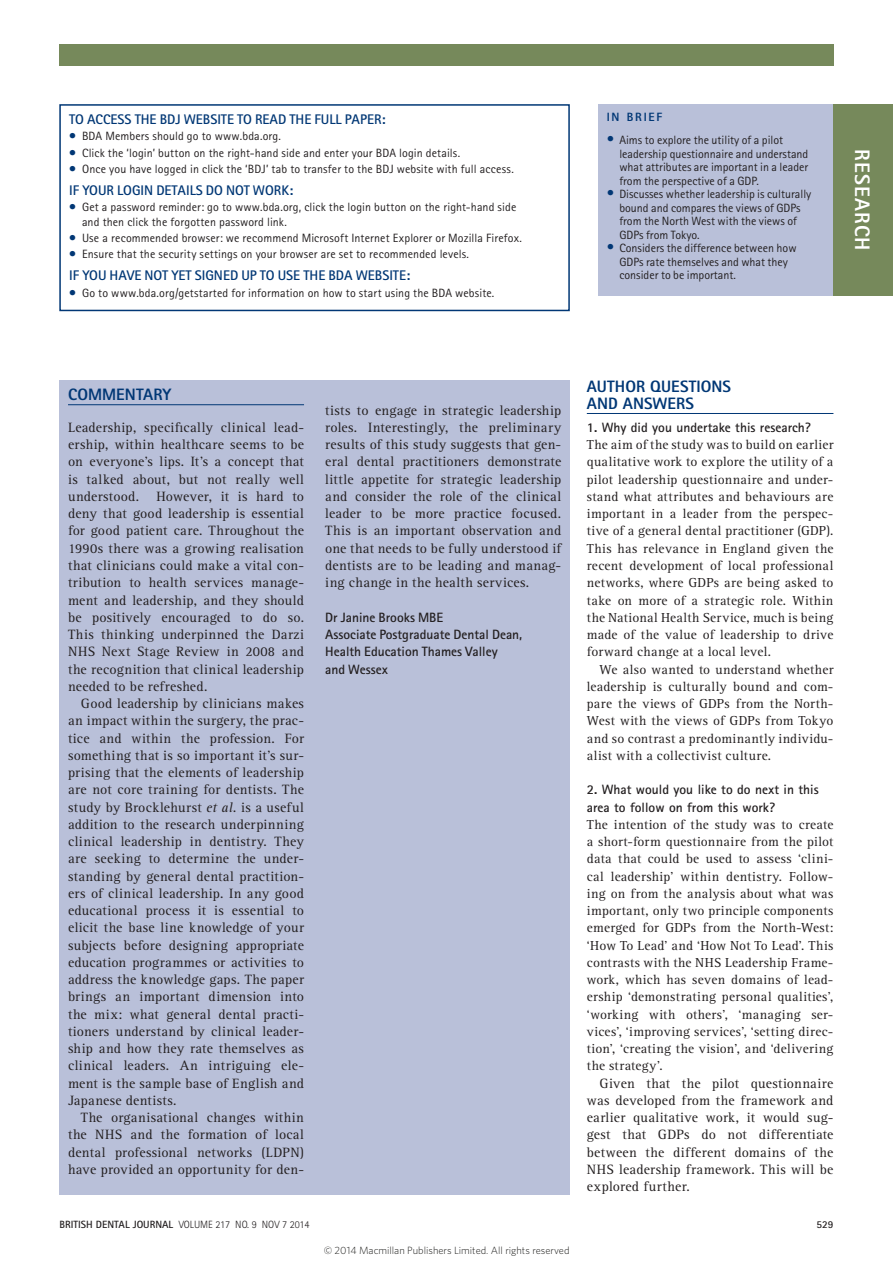
<style>
.page{position:relative;width:893px;height:1263px;background:#fff}
.page>*{position:absolute;margin:0;border:0;box-sizing:border-box;transform-origin:0 0}
._1_BDJ_page_header{font:800 21px "Rotis Sans Serif Std";letter-spacing:.055em;color:#fff}
._1_BDJ_crosshead_1{font:800 16.5px/17.2px "Rotis Sans Serif Std";color:#013775}
._1_BDJ_body{font:13.95px/17.2px "Rotis Serif Std";letter-spacing:.02em;color:#231f20;text-align:justify}
._1_BDJ_body_fullout{font:13.95px/17.2px "Rotis Serif Std";letter-spacing:.02em;color:#231f20;text-align:justify}
._2_BDJ_commentary_bo{font:700 13.95px "Rotis Sans Serif Std";color:#013775}
._1_BDJ_body_fullout-2{font:13.5px/17.2px "Rotis Serif Std";letter-spacing:.02em;color:#231f20;text-align:justify}
._1_BDJ_body-2{font:13.5px/17.2px "Rotis Serif Std";letter-spacing:.035em;color:#231f20;text-align:justify}
._2_BDJ_commentary_bo-2{font:700 13.5px/17.2px "Rotis Sans Serif Std";color:#231f20}
._1_BDJ_in_brief{font:12px/14.2px "Rotis Sans Serif Std";letter-spacing:.01em;color:#231f20}
.in_brief{font:12px/13.5px "Rotis Sans Serif Std";color:#231f20}
._1_BDJ_mini_strap{font:800 12px "Rotis Sans Serif Std";letter-spacing:.15em;color:#013775}
.t1{font:300 10.5px "Whitney";color:#1d1d1b}
.t2{font:300 10.5px "Rotis Sans Serif Std";color:#231f20}
.t3{font:700 10.5px "Rotis Sans Serif Std";color:#231f20}
.s1{color:#013775}
.s2{font-size:15px;color:#013775}
.s3{font-style:italic}
.s4{font-weight:700}
</style>
<div class="page">
<div style="left:60px;top:380px;width:510px;height:815px;background:#b9c0d9"></div>
<hr style="left:68px;top:404px;width:236px;height:1px;background:#013775">
<div style="left:598px;top:104px;width:295px;height:192px;background:#b9c0d9"></div>
<div style="left:833px;top:104px;width:60px;height:192px;background:#76895b"></div>
<hr style="left:587px;top:413px;width:246px;height:1px;background:#013775">
<div style="left:59px;top:45px;width:774px;height:21px;background:#76895b"></div>
<div style="left:59px;top:104px;width:511px;height:207px;border:2px solid #013775"></div>
<p class="_2_BDJ_commentary_bo" style="left:69px;top:110px;width:318px">TO ACCESS THE BDJ WEBSITE TO READ THE FULL PAPER:</p>
<p class="_1_BDJ_in_brief" style="left:69px;top:129px;width:213px"><span class="s1">•</span> BDA Members should go to www.bda.org.</p>
<p class="_1_BDJ_in_brief" style="left:69px;top:145px;width:392px"><span class="s1">•</span> Click the ‘login’ button on the right-hand side and enter your BDA login details.</p>
<p class="_1_BDJ_in_brief" style="left:69px;top:162px;width:446px"><span class="s1">•</span> Once you have logged in click the ‘BDJ’ tab to transfer to the BDJ website with full access.</p>
<p class="_2_BDJ_commentary_bo" style="left:69px;top:181px;width:225px">IF YOUR LOGIN DETAILS DO NOT WORK:</p>
<p class="_1_BDJ_in_brief" style="left:82px;top:200px;width:436px;text-indent:-13px"><span class="s1">•</span> Get a password reminder: go to www.bda.org, click the login button on the right-hand side and then click the forgotten password link.</p>
<p class="_1_BDJ_in_brief" style="left:69px;top:231px;width:454px"><span class="s1">•</span> Use a recommended browser: we recommend Microsoft Internet Explorer or Mozilla Firefox.</p>
<p class="_1_BDJ_in_brief" style="left:69px;top:247px;width:401px"><span class="s1">•</span> Ensure that the security settings on your browser are set to recommended levels.</p>
<p class="_2_BDJ_commentary_bo" style="left:69px;top:267px;width:342px">IF YOU HAVE NOT YET SIGNED UP TO USE THE BDA WEBSITE:</p>
<p class="_1_BDJ_in_brief" style="left:69px;top:285px;width:427px"><span class="s1">•</span> Go to www.bda.org/getstarted for information on how to start using the BDA website.</p>
<p class="_1_BDJ_mini_strap" style="left:607px;top:109px;width:57px">IN BRIEF</p>
<p class="in_brief" style="left:619px;top:133px;width:190px;text-indent:-13px"><span class="s2">•</span> Aims to explore the utility of a pilot leadership questionnaire and understand what attributes are important in a leader from the perspective of a GDP.</p>
<p class="in_brief" style="left:619px;top:187px;width:193px;text-indent:-13px"><span class="s2">•</span> Discusses whether leadership is culturally bound and compares the views of GDPs from the North West with the views of GDPs from Tokyo.</p>
<p class="in_brief" style="left:619px;top:241px;width:179px;text-indent:-13px"><span class="s2">•</span> Considers the difference between how<br>GDPs rate themselves and what they consider to be important.</p>
<p class="_1_BDJ_page_header" style="left:876px;top:149px;width:103px;rotate:90deg">RESEARCH</p>
<p class="_1_BDJ_crosshead_1" style="left:68px;top:386px;width:105px">COMMENTARY</p>
<p class="_1_BDJ_body_fullout" style="left:68px;top:419px;width:238px">Leadership, specifically clinical lead&shy;ership, within healthcare seems to be on everyone’s lips. It’s a concept that is talked about, but not really well understood. However, it is hard to deny that good leadership is essential for good patient care. Throughout the 1990s there was a growing realisation that clinicians could make a vital con&shy;tribution to health services manage&shy;ment and leadership, and they should be positively encouraged to do so.<br>This thinking underpinned the Darzi NHS Next Stage Review in 2008 and the recognition that clinical leadership needed to be refreshed.</p>
<p class="_1_BDJ_body" style="left:68px;top:695px;width:238px;text-indent:13px">Good leadership by clinicians makes an impact within the surgery, the prac&shy;tice and within the profession. For something that is so important it’s sur&shy;prising that the elements of leadership are not core training for dentists. The study by Brocklehurst <span class="s3">et al.</span> is a useful addition to the research underpinning clinical leadership in dentistry. They are seeking to determine the under&shy;standing by general dental practition&shy;ers of clinical leadership. In any good educational process it is essential to elicit the base line knowledge of your subjects before designing appropriate education programmes or activities to address the knowledge gaps. The paper brings an important dimension into the mix: what general dental practi&shy;tioners understand by clinical leader&shy;ship and how they rate themselves as clinical leaders. An intriguing ele&shy;ment is the sample base of English and Japanese dentists.</p>
<p class="_1_BDJ_body" style="left:68px;top:1109px;width:238px;text-indent:13px">The organisational changes within the NHS and the formation of local dental professional networks (LDPN) have provided an opportunity for den-</p>
<p class="_1_BDJ_body" style="left:325px;top:402px;width:238px">tists to engage in strategic leadership roles. Interestingly, the preliminary results of this study suggests that gen&shy;eral dental practitioners demonstrate little appetite for strategic leadership and consider the role of the clinical leader to be more practice focused.<br>This is an important observation and one that needs to be fully understood if dentists are to be leading and manag&shy;ing change in the health services.</p>
<p class="_2_BDJ_commentary_bo-2" style="left:325px;top:608px;width:198px">Dr Janine Brooks MBE<br>Associate Postgraduate Dental Dean,<br>Health Education Thames Valley<br>and Wessex</p>
<p class="_1_BDJ_crosshead_1" style="left:587px;top:377px;width:146px">AUTHOR QUESTIONS<br>AND ANSWERS</p>
<p class="_2_BDJ_commentary_bo-2" style="left:587px;top:418px;width:226px">1. Why did you undertake this research?</p>
<p class="_1_BDJ_body_fullout-2" style="left:587px;top:436px;width:248px">The aim of the study was to build on earlier qualitative work to explore the utility of a pilot leadership questionnaire and under&shy;stand what attributes and behaviours are important in a leader from the perspec&shy;tive of a general dental practitioner (GDP).<br>This has relevance in England given the recent development of local professional networks, where GDPs are being asked to take on more of a strategic role. Within the National Health Service, much is being made of the value of leadership to drive forward change at a local level.</p>
<p class="_1_BDJ_body-2" style="left:587px;top:661px;width:248px;text-indent:13px">We also wanted to understand whether leadership is culturally bound and com&shy;pare the views of GDPs from the North-West with the views of GDPs from Tokyo and so contrast a predominantly individu&shy;alist with a collectivist culture.</p>
<p class="_2_BDJ_commentary_bo-2" style="left:587px;top:781px;width:233px">2. What would you like to do next in this area to follow on from this work?</p>
<p class="_1_BDJ_body_fullout-2" style="left:587px;top:816px;width:248px">The intention of the study was to create a short-form questionnaire from the pilot data that could be used to assess ‘clini&shy;cal leadership' within dentistry. Follow&shy;ing on from the analysis about what was important, only two principle components emerged for GDPs from the North-West: ‘How To Lead' and ‘How Not To Lead'. This contrasts with the NHS Leadership Frame&shy;work, which has seven domains of lead&shy;ership ‘demonstrating personal qualities', ‘working with others', ‘managing ser&shy;vices', ‘improving services', ‘setting direc&shy;tion', ‘creating the vision', and ‘delivering the strategy'.</p>
<p class="_1_BDJ_body" style="left:587px;top:1075px;width:248px;text-indent:13px">Given that the pilot questionnaire was developed from the framework and earlier qualitative work, it would sug&shy;gest that GDPs do not differentiate between the different domains of the NHS leadership framework. This will be explored further.</p>
<p class="t2" style="left:60px;top:1218px;width:251px"><span class="s4">BRITISH DENTAL JOURNAL</span> VOLUME 217 NO. 9 NOV 7 2014</p>
<p class="t3" style="left:816px;top:1217px;width:18px">529</p>
<p class="t1" style="left:324px;top:1243px;width:247px">© 2014 Macmillan Publishers Limited. All rights reserved</p>
</div>
